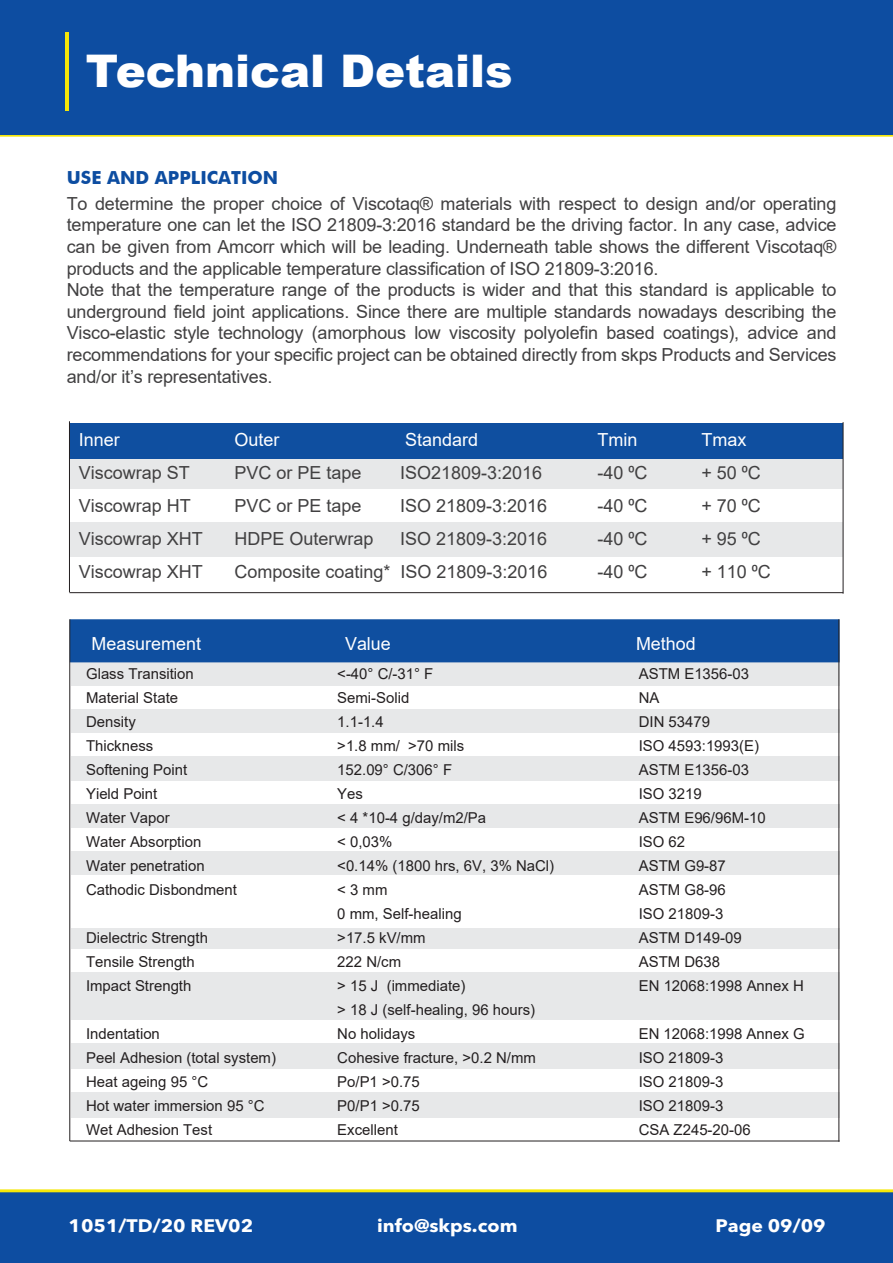
<style>
.page{position:relative;width:893px;height:1263px;background:#fff}
.page>*{position:absolute;margin:0;border:0;box-sizing:border-box;transform-origin:0 0}
.t1{font:900 45px "Arial";color:#fff}
.t2{font:18px/21.6px "Arial";letter-spacing:-.01em;color:#414041}
.t3{font:18px "Arial";color:#fff}
.t4{font:700 18px "Avenir Next LT Pro";color:#fff;scale:1.07 1}
.t5{font:700 18px "Futura BT";color:#0d4da1}
.t6{font:15px "Arial";color:#231f20}
</style>
<div class="page">
<hr style="left:0;top:134px;width:893px;height:3px;background:#f4e609">
<div style="left:0;top:0;width:893px;height:134px;background:#0d4da1"></div>
<div style="left:69px;top:458px;width:774px;height:133px;background:#e7e8e9"></div>
<div style="left:69px;top:423px;width:774px;height:35px;background:#0f4fa0"></div>
<div style="left:69px;top:556px;width:774px;height:36px;background:#fff"></div>
<div style="left:69px;top:489px;width:774px;height:33px;background:#fff"></div>
<hr style="left:69px;top:592px;width:774px;height:1px;background:#231f20">
<hr style="left:69px;top:421px;width:1px;height:171px;background:#231f20">
<hr style="left:843px;top:422px;width:1px;height:172px;background:#231f20">
<div style="left:71px;top:650px;width:768px;height:491px;background:#e7e8e9"></div>
<div style="left:70px;top:619px;width:770px;height:43px;background:#0f4fa0"></div>
<div style="left:70px;top:1069px;width:770px;height:23px;background:#fff"></div>
<div style="left:70px;top:1118px;width:770px;height:23px;background:#fff"></div>
<div style="left:70px;top:1019px;width:770px;height:23px;background:#fff"></div>
<div style="left:70px;top:828px;width:770px;height:22px;background:#fff"></div>
<div style="left:70px;top:949px;width:770px;height:23px;background:#fff"></div>
<div style="left:70px;top:876px;width:770px;height:52px;background:#fff"></div>
<div style="left:70px;top:781px;width:770px;height:23px;background:#fff"></div>
<div style="left:70px;top:733px;width:770px;height:23px;background:#fff"></div>
<div style="left:70px;top:687px;width:770px;height:22px;background:#fff"></div>
<hr style="left:70px;top:1141px;width:770px;height:1px;background:#231f20">
<hr style="left:70px;top:619px;width:1px;height:522px;background:#231f20">
<hr style="left:839px;top:619px;width:1px;height:523px;background:#231f20">
<hr style="left:65px;top:32px;width:4px;height:79px;background:#f4e609">
<div style="left:0;top:1190px;width:893px;height:73px;background:#0d4da1"></div>
<svg style="left:0;top:1189px;width:893px;height:4px;background:#cece3a"></svg>
<h1 class="t1" style="left:86px;top:38px;width:428px">Technical Details</h1>
<p class="t5" style="left:67px;top:167px;width:213px">USE AND APPLICATION</p>
<p class="t2" style="left:67px;top:193px;width:771px">To determine the proper choice of Viscotaq® materials with respect to design and/or operating temperature one can let the ISO 21809-3:2016 standard be the driving factor. In any case, advice can be given from Amcorr which will be leading. Underneath table shows the different Viscotaq® products and the applicable temperature classification of ISO 21809-3:2016.<br>Note that the temperature range of the products is wider and that this standard is applicable to underground field joint applications. Since there are multiple standards nowadays describing the Visco-elastic style technology (amorphous low viscosity polyolefin based coatings), advice and recommendations for your specific project can be obtained directly from skps Products and Services and/or it’s representatives.</p>
<p class="t3" style="left:79px;top:427px;width:43px">Inner</p>
<p class="t3" style="left:234px;top:427px;width:47px">Outer</p>
<p class="t3" style="left:405px;top:427px;width:75px">Standard</p>
<p class="t3" style="left:598px;top:427px;width:41px">Tmin</p>
<p class="t3" style="left:701px;top:427px;width:46px">Tmax</p>
<p class="t2" style="left:79px;top:462px;width:113px">Viscowrap ST</p>
<p class="t2" style="left:234px;top:462px;width:129px">PVC or PE tape</p>
<p class="t2" style="left:400px;top:462px;width:144px">ISO21809-3:2016</p>
<p class="t2" style="left:598px;top:462px;width:52px">-40 ⁰C</p>
<p class="t2" style="left:701px;top:462px;width:61px">+ 50 ⁰C</p>
<p class="t2" style="left:79px;top:495px;width:114px">Viscowrap HT</p>
<p class="t2" style="left:234px;top:495px;width:129px">PVC or PE tape</p>
<p class="t2" style="left:400px;top:495px;width:149px">ISO 21809-3:2016</p>
<p class="t2" style="left:598px;top:495px;width:52px">-40 ⁰C</p>
<p class="t2" style="left:701px;top:495px;width:61px">+ 70 ⁰C</p>
<p class="t2" style="left:79px;top:528px;width:126px">Viscowrap XHT</p>
<p class="t2" style="left:234px;top:528px;width:141px">HDPE Outerwrap</p>
<p class="t2" style="left:400px;top:528px;width:149px">ISO 21809-3:2016</p>
<p class="t2" style="left:598px;top:528px;width:52px">-40 ⁰C</p>
<p class="t2" style="left:701px;top:528px;width:61px">+ 95 ⁰C</p>
<p class="t2" style="left:79px;top:561px;width:126px">Viscowrap XHT</p>
<p class="t2" style="left:234px;top:561px;width:315px">Composite coating* ISO 21809-3:2016</p>
<p class="t2" style="left:598px;top:561px;width:52px">-40 ⁰C</p>
<p class="t2" style="left:701px;top:561px;width:71px">+ 110 ⁰C</p>
<p class="t3" style="left:92px;top:631px;width:111px">Measurement</p>
<p class="t3" style="left:345px;top:631px;width:47px">Value</p>
<p class="t3" style="left:636px;top:631px;width:61px">Method</p>
<p class="t6" style="left:86px;top:663px;width:109px">Glass Transition</p>
<p class="t6" style="left:337px;top:663px;width:98px">&lt;-40° C/-31° F</p>
<p class="t6" style="left:639px;top:663px;width:112px">ASTM E1356-03</p>
<p class="t6" style="left:86px;top:687px;width:94px">Material State</p>
<p class="t6" style="left:337px;top:687px;width:74px">Semi-Solid</p>
<p class="t6" style="left:639px;top:687px;width:22px">NA</p>
<p class="t6" style="left:86px;top:711px;width:51px">Density</p>
<p class="t6" style="left:337px;top:711px;width:48px">1.1-1.4</p>
<p class="t6" style="left:639px;top:711px;width:73px">DIN 53479</p>
<p class="t6" style="left:86px;top:735px;width:69px">Thickness</p>
<p class="t6" style="left:337px;top:735px;width:128px">&gt;1.8 mm/ &gt;70 mils</p>
<p class="t6" style="left:639px;top:735px;width:122px">ISO 4593:1993(E)</p>
<p class="t6" style="left:86px;top:759px;width:103px">Softening Point</p>
<p class="t6" style="left:337px;top:759px;width:116px">152.09° C/306° F</p>
<p class="t6" style="left:639px;top:759px;width:112px">ASTM E1356-03</p>
<p class="t6" style="left:86px;top:783px;width:73px">Yield Point</p>
<p class="t6" style="left:337px;top:783px;width:27px">Yes</p>
<p class="t6" style="left:639px;top:783px;width:65px">ISO 3219</p>
<p class="t6" style="left:86px;top:807px;width:85px">Water Vapor</p>
<p class="t6" style="left:337px;top:807px;width:150px">&lt; 4 *10-4 g/day/m2/Pa</p>
<p class="t6" style="left:639px;top:807px;width:128px">ASTM E96/96M-10</p>
<p class="t6" style="left:86px;top:831px;width:117px">Water Absorption</p>
<p class="t6" style="left:337px;top:831px;width:57px">&lt; 0,03%</p>
<p class="t6" style="left:639px;top:831px;width:48px">ISO 62</p>
<p class="t6" style="left:86px;top:855px;width:120px">Water penetration</p>
<p class="t6" style="left:337px;top:855px;width:218px">&lt;0.14% (1800 hrs, 6V, 3% NaCl)</p>
<p class="t6" style="left:639px;top:855px;width:89px">ASTM G9-87</p>
<p class="t6" style="left:86px;top:879px;width:152px">Cathodic Disbondment</p>
<p class="t6" style="left:337px;top:879px;width:52px">&lt; 3 mm</p>
<p class="t6" style="left:639px;top:879px;width:89px">ASTM G8-96</p>
<p class="t6" style="left:337px;top:903px;width:126px">0 mm, Self-healing</p>
<p class="t6" style="left:639px;top:903px;width:86px">ISO 21809-3</p>
<p class="t6" style="left:86px;top:927px;width:123px">Dielectric Strength</p>
<p class="t6" style="left:337px;top:927px;width:90px">&gt;17.5 kV/mm</p>
<p class="t6" style="left:639px;top:927px;width:104px">ASTM D149-09</p>
<p class="t6" style="left:86px;top:951px;width:110px">Tensile Strength</p>
<p class="t6" style="left:337px;top:951px;width:65px">222 N/cm</p>
<p class="t6" style="left:639px;top:951px;width:83px">ASTM D638</p>
<p class="t6" style="left:86px;top:975px;width:107px">Impact Strength</p>
<p class="t6" style="left:337px;top:975px;width:130px">&gt; 15 J (immediate)</p>
<p class="t6" style="left:639px;top:975px;width:167px">EN 12068:1998 Annex H</p>
<p class="t6" style="left:337px;top:999px;width:199px">&gt; 18 J (self-healing, 96 hours)</p>
<p class="t6" style="left:86px;top:1023px;width:75px">Indentation</p>
<p class="t6" style="left:337px;top:1023px;width:79px">No holidays</p>
<p class="t6" style="left:639px;top:1023px;width:167px">EN 12068:1998 Annex G</p>
<p class="t6" style="left:86px;top:1047px;width:191px">Peel Adhesion (total system)</p>
<p class="t6" style="left:337px;top:1047px;width:200px">Cohesive fracture, &gt;0.2 N/mm</p>
<p class="t6" style="left:639px;top:1047px;width:86px">ISO 21809-3</p>
<p class="t6" style="left:86px;top:1071px;width:124px">Heat ageing 95 °C</p>
<p class="t6" style="left:337px;top:1071px;width:84px">Po/P1 &gt;0.75</p>
<p class="t6" style="left:639px;top:1071px;width:86px">ISO 21809-3</p>
<p class="t6" style="left:86px;top:1095px;width:180px">Hot water immersion 95 °C</p>
<p class="t6" style="left:337px;top:1095px;width:84px">P0/P1 &gt;0.75</p>
<p class="t6" style="left:639px;top:1095px;width:86px">ISO 21809-3</p>
<p class="t6" style="left:86px;top:1119px;width:128px">Wet Adhesion Test</p>
<p class="t6" style="left:337px;top:1119px;width:62px">Excellent</p>
<p class="t6" style="left:639px;top:1119px;width:113px">CSA Z245-20-06</p>
<p class="t4" style="left:69px;top:1215px;width:174px">1051/TD/20 REV02</p>
<p class="t4" style="left:377px;top:1215px;width:133px">info@skps.com</p>
<p class="t4" style="left:715px;top:1215px;width:105px">Page 09/09</p>
</div>
